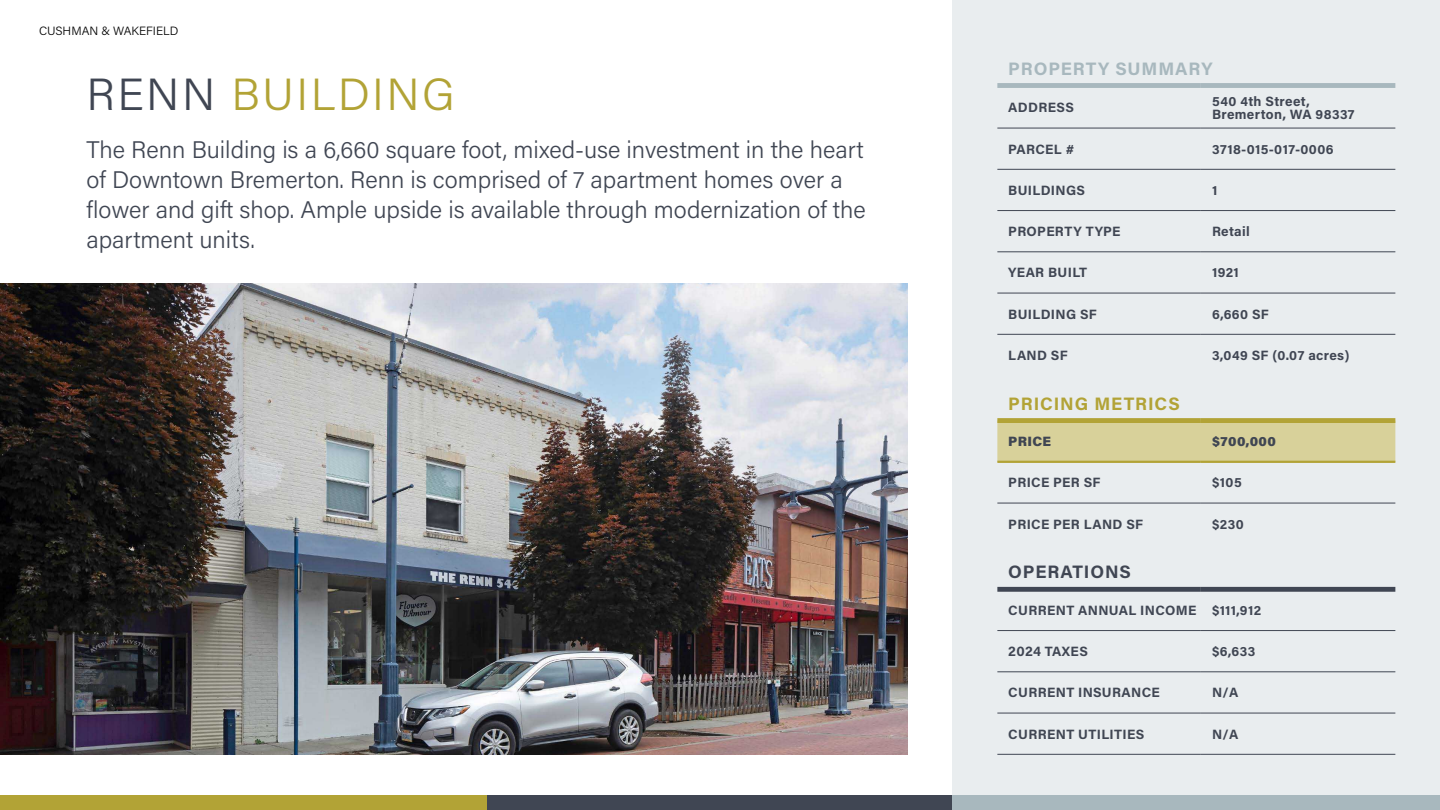
<style>
.page{position:relative;width:1440px;height:810px;background:#fff}
.page>*{position:absolute;margin:0;border:0;box-sizing:border-box;transform-origin:0 0}
.t1{font:300 45px "Acumin Pro";letter-spacing:.05em;color:#b2a336}
.t2{font:300 24px/30px "Acumin Pro";color:#404653}
.t3{font:700 18px "Acumin Pro";letter-spacing:.05em;color:#a8b8be}
.t4{font:700 18px "Acumin Pro";letter-spacing:.05em;color:#b2a336}
.t5{font:700 18px "Acumin Pro";letter-spacing:.05em;color:#404653}
.t6{font:700 13.5px/13.5px "Acumin Pro";letter-spacing:.025em;color:#404653}
.t7{font:900 13.5px "Acumin Pro";letter-spacing:.03em;color:#404653}
.t8{font:300 12px "Acumin Pro";color:#000}
.s1{color:#404653}
</style>
<div class="page">
<img style="left:0;top:284px;width:907px;height:470px">
<div style="left:953px;top:0;width:487px;height:795px;background:#e9edef"></div>
<div style="left:997px;top:423px;width:398px;height:38px;background:#d8d19a"></div>
<hr style="left:997px;top:128px;width:203px;height:1px;background:#404653">
<hr style="left:1200px;top:128px;width:195px;height:1px;background:#404653">
<hr style="left:997px;top:169px;width:203px;height:1px;background:#404653">
<hr style="left:1200px;top:169px;width:195px;height:1px;background:#404653">
<hr style="left:997px;top:210px;width:203px;height:1px;background:#404653">
<hr style="left:1200px;top:210px;width:195px;height:1px;background:#404653">
<hr style="left:997px;top:252px;width:203px;height:1px;background:#404653">
<hr style="left:1200px;top:252px;width:195px;height:1px;background:#404653">
<hr style="left:997px;top:293px;width:203px;height:1px;background:#404653">
<hr style="left:1200px;top:293px;width:195px;height:1px;background:#404653">
<hr style="left:997px;top:334px;width:203px;height:1px;background:#404653">
<hr style="left:1200px;top:334px;width:195px;height:1px;background:#404653">
<hr style="left:997px;top:503px;width:203px;height:1px;background:#404653">
<hr style="left:1200px;top:503px;width:195px;height:1px;background:#404653">
<hr style="left:997px;top:630px;width:203px;height:1px;background:#404653">
<hr style="left:1200px;top:630px;width:195px;height:1px;background:#404653">
<hr style="left:997px;top:672px;width:203px;height:1px;background:#404653">
<hr style="left:1200px;top:672px;width:195px;height:1px;background:#404653">
<hr style="left:997px;top:713px;width:203px;height:1px;background:#404653">
<hr style="left:1200px;top:713px;width:195px;height:1px;background:#404653">
<hr style="left:997px;top:754px;width:203px;height:1px;background:#404653">
<hr style="left:1200px;top:754px;width:195px;height:1px;background:#404653">
<hr style="left:997px;top:461px;width:203px;height:2px;background:#b2a336">
<hr style="left:1200px;top:461px;width:195px;height:2px;background:#b2a336">
<div style="left:997px;top:83px;width:203px;height:5px;background:#a8b8be"></div>
<div style="left:1200px;top:83px;width:195px;height:5px;background:#a8b8be"></div>
<div style="left:997px;top:418px;width:203px;height:5px;background:#b2a336"></div>
<div style="left:1200px;top:418px;width:195px;height:5px;background:#b2a336"></div>
<div style="left:997px;top:587px;width:203px;height:5px;background:#404653"></div>
<div style="left:1200px;top:587px;width:195px;height:5px;background:#404653"></div>
<div style="left:0;top:795px;width:487px;height:15px;background:#b2a336"></div>
<div style="left:487px;top:795px;width:466px;height:15px;background:#404653"></div>
<div style="left:953px;top:795px;width:487px;height:15px;background:#a8b8be"></div>
<p class="t8" style="left:39px;top:23px;width:141px">CUSHMAN &amp; WAKEFIELD</p>
<h1 class="t1" style="left:86px;top:63px;width:370px"><span class="s1">RENN</span> BUILDING</h1>
<p class="t2" style="left:86px;top:134px;width:781px">The Renn Building is a 6,660 square foot, mixed-use investment in the heart of Downtown Bremerton. Renn is comprised of 7 apartment homes over a flower and gift shop. Ample upside is available through modernization of the apartment units.</p>
<h3 class="t3" style="left:1008px;top:56px;width:206px">PROPERTY SUMMARY</h3>
<p class="t6" style="left:1008px;top:100px;width:67px">ADDRESS</p>
<p class="t6" style="left:1212px;top:94px;width:144px">540 4th Street,<br>Bremerton, WA 98337</p>
<p class="t6" style="left:1008px;top:142px;width:67px">PARCEL #</p>
<p class="t6" style="left:1212px;top:142px;width:123px">3718-015-017-0006</p>
<p class="t6" style="left:1008px;top:183px;width:78px">BUILDINGS</p>
<p class="t6" style="left:1212px;top:183px;width:7px">1</p>
<p class="t6" style="left:1008px;top:224px;width:114px">PROPERTY TYPE</p>
<p class="t6" style="left:1212px;top:224px;width:39px">Retail</p>
<p class="t6" style="left:1008px;top:265px;width:80px">YEAR BUILT</p>
<p class="t6" style="left:1212px;top:265px;width:28px">1921</p>
<p class="t6" style="left:1008px;top:307px;width:90px">BUILDING SF</p>
<p class="t6" style="left:1212px;top:307px;width:58px">6,660 SF</p>
<p class="t6" style="left:1008px;top:348px;width:61px">LAND SF</p>
<p class="t6" style="left:1212px;top:348px;width:139px">3,049 SF (0.07 acres)</p>
<h3 class="t4" style="left:1008px;top:391px;width:173px">PRICING METRICS</h3>
<p class="t7" style="left:1008px;top:432px;width:44px">PRICE</p>
<p class="t7" style="left:1212px;top:432px;width:65px">$700,000</p>
<p class="t6" style="left:1008px;top:475px;width:94px">PRICE PER SF</p>
<p class="t6" style="left:1212px;top:475px;width:31px">$105</p>
<p class="t6" style="left:1008px;top:517px;width:136px">PRICE PER LAND SF</p>
<p class="t6" style="left:1212px;top:517px;width:33px">$230</p>
<h3 class="t5" style="left:1008px;top:559px;width:124px">OPERATIONS</h3>
<p class="t6" style="left:1008px;top:603px;width:254px">CURRENT ANNUAL INCOME $111,912</p>
<p class="t6" style="left:1008px;top:644px;width:81px">2024 TAXES</p>
<p class="t6" style="left:1212px;top:644px;width:45px">$6,633</p>
<p class="t6" style="left:1008px;top:685px;width:153px">CURRENT INSURANCE</p>
<p class="t6" style="left:1212px;top:685px;width:28px">N/A</p>
<p class="t6" style="left:1008px;top:727px;width:138px">CURRENT UTILITIES</p>
<p class="t6" style="left:1212px;top:727px;width:28px">N/A</p>
</div>
